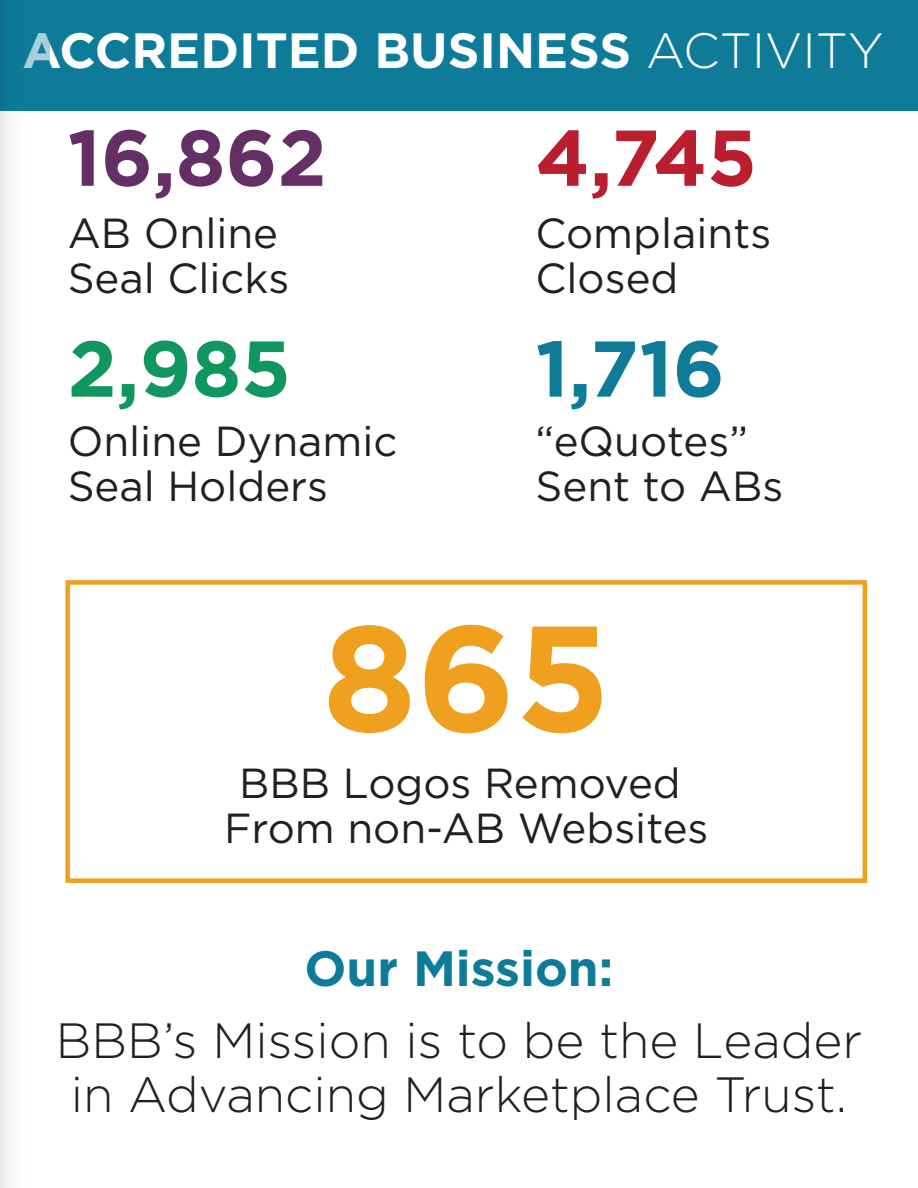
<style>
.page{position:relative;width:918px;height:1188px;background:#fff}
.page>*{position:absolute;margin:0;border:0;box-sizing:border-box;transform-origin:0 0}
.t1{font:700 150px "Gotham";color:#efa01f}
.t2{font:700 78.9px "Gotham";color:#642f65}
.t3{font:700 78.9px "Gotham";color:#12965f}
.t4{font:700 78.9px "Gotham";color:#0e7c99}
.t5{font:700 78.9px "Gotham";color:#ba1f30}
.t6{font:300 49.5px/54px "Gotham";color:#231f20;text-align:center}
.t7{font:700 49.5px "Gotham";color:#fff}
.t8{font:700 49.5px "Gotham";color:#0e7c99}
.t9{font:42px/45px "Gotham";color:#231f20}
.s1{font-weight:300}
</style>
<div class="page">
<div style="left:0;top:0;width:918px;height:111px;background:#0e7c99"></div>
<div style="left:65px;top:580px;width:802px;height:303px;border:4px solid #efa01f"></div>
<div style="left:0;top:111px;width:50px;height:1077px;background:linear-gradient(to right,#f1f1f1,#fff)"></div>
<p class="t7" style="left:23px;top:22px;width:863px">ACCREDITED BUSINESS <span class="s1">ACTIVITY</span></p>
<p class="t2" style="left:68px;top:112px;width:261px">16,862</p>
<p class="t9" style="left:68px;top:211px;width:223px">AB Online<br>Seal Clicks</p>
<p class="t5" style="left:536px;top:112px;width:223px">4,745</p>
<p class="t9" style="left:536px;top:211px;width:237px">Complaints<br>Closed</p>
<p class="t3" style="left:68px;top:323px;width:225px">2,985</p>
<p class="t4" style="left:536px;top:323px;width:191px">1,716</p>
<p class="t9" style="left:68px;top:419px;width:331px">Online Dynamic<br>Seal Holders</p>
<p class="t9" style="left:536px;top:419px;width:249px">“eQuotes”<br>Sent to ABs</p>
<p class="t1" style="left:322px;top:592px;width:290px">865</p>
<p class="t9" style="left:224px;top:761px;width:486px;text-align:center">BBB Logos Removed<br>From non-AB Websites</p>
<p class="t8" style="left:305px;top:940px;width:310px">Our Mission:</p>
<p class="t6" style="left:56px;top:1014px;width:808px">BBB’s Mission is to be the Leader in Advancing Marketplace Trust.</p>
</div>
